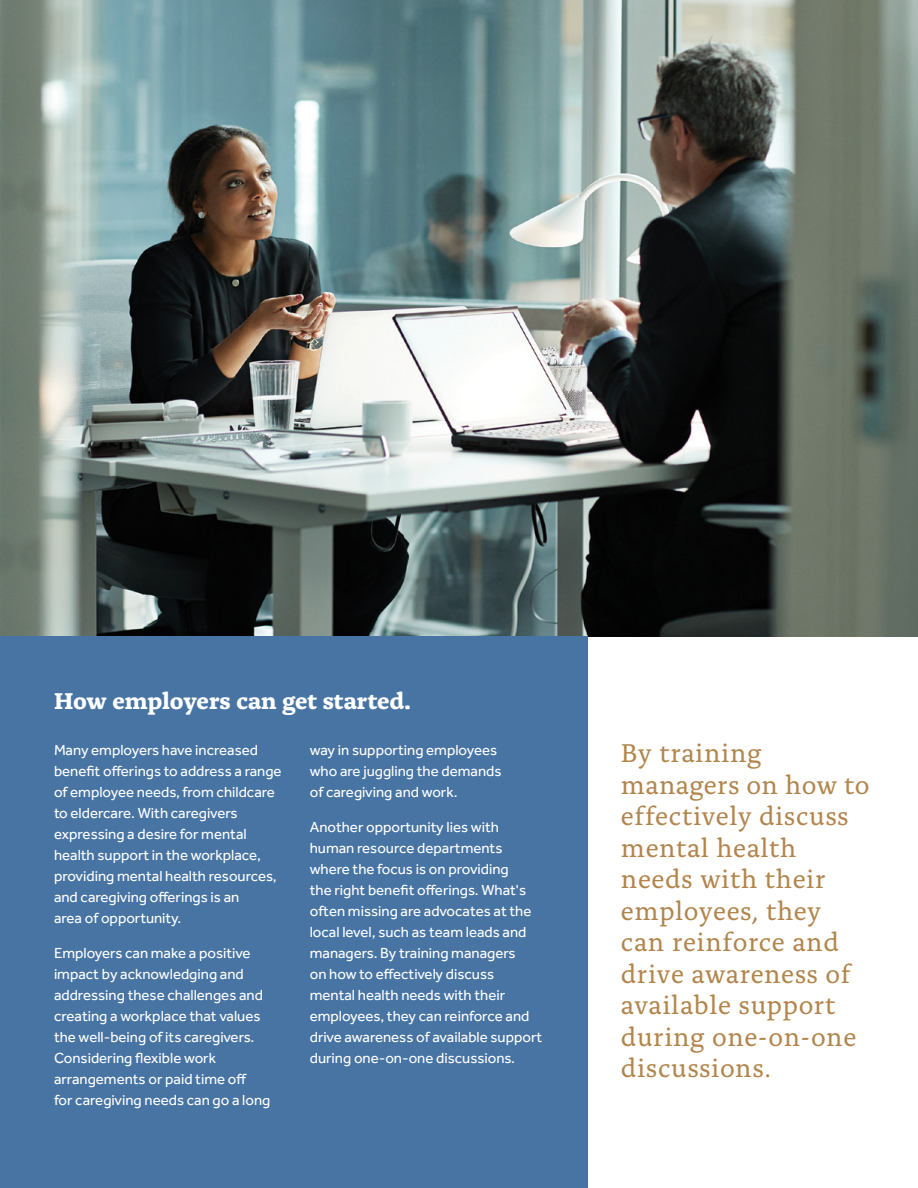
<style>
.page{position:relative;width:918px;height:1188px;background:#fff}
.page>*{position:absolute;margin:0;border:0;box-sizing:border-box;transform-origin:0 0}
.t1{font:27px/31.5px "Alda Pro";letter-spacing:.02em;color:#b2854c}
.t2{font:700 24px "Alda Pro";color:#fff}
.t3{font:15px/21px "Effra Pro";color:#fff}
</style>
<div class="page">
<img style="left:0;top:0;width:918px;height:636px">
<div style="left:0;top:636px;width:588px;height:552px;background:#4774a3"></div>
<p class="t2" style="left:54px;top:682px;width:358px">How employers can get started.</p>
<p class="t3" style="left:54px;top:739px;width:229px">Many employers have increased benefit offerings to address a range of employee needs, from childcare to eldercare. With caregivers expressing a desire for mental health support in the workplace, providing mental health resources, and caregiving offerings is an<br>area of opportunity.</p>
<p class="t3" style="left:54px;top:942px;width:218px">Employers can make a positive impact by acknowledging and addressing these challenges and creating a workplace that values the well-being of its caregivers.<br>Considering flexible work arrangements or paid time off<br>for caregiving needs can go a long</p>
<p class="t3" style="left:310px;top:739px;width:193px">way in supporting employees who are juggling the demands of caregiving and work.</p>
<p class="t3" style="left:310px;top:816px;width:234px">Another opportunity lies with human resource departments where the focus is on providing<br>the right benefit offerings. What's often missing are advocates at the local level, such as team leads and managers. By training managers<br>on how to effectively discuss mental health needs with their employees, they can reinforce and drive awareness of available support during one-on-one discussions.</p>
<p class="t1" style="left:621px;top:735px;width:250px">By training managers on how to effectively discuss mental health needs with their employees, they can reinforce and drive awareness of available support during one-on-one discussions.</p>
</div>
